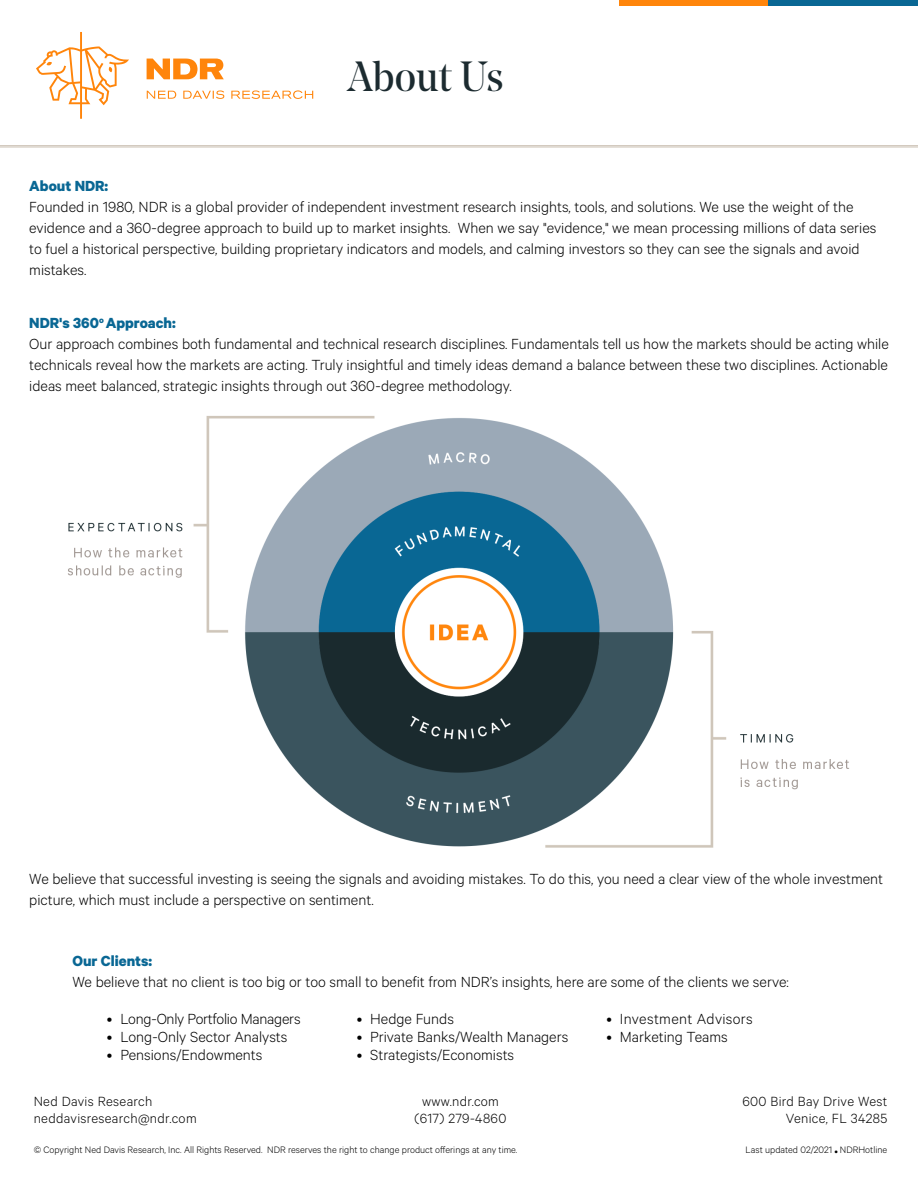
<style>
.page{position:relative;width:918px;height:1188px;background:#fff}
.page>*{position:absolute;margin:0;border:0;box-sizing:border-box;transform-origin:0 0}
.t1{font:42px "Noe Display";color:#1c2b30}
.t2{font:300 16.5px/21px "Calibre";color:#000}
.t3{font:700 16.5px "Calibre";color:#096794}
.t4{font:300 16.5px "Calibre";letter-spacing:.02em;color:#000}
.t5{font:300 15px "Calibre";letter-spacing:.02em;color:#000}
.Comment{font:300 10.5px "Calibre";color:#000}
</style>
<div class="page">
<hr style="left:0;top:145px;width:918px;height:1px;background:#d0c7bb">
<img style="left:68px;top:416px;width:781px;height:432px">
<hr style="left:0;top:146px;width:918px;height:2px;background:#d0c7bb">
<div style="left:619px;top:0;width:150px;height:5px;background:#ff850b"></div>
<div style="left:769px;top:0;width:149px;height:5px;background:#096794"></div>
<svg style="left:36px;top:32px;width:93px;height:87px"></svg>
<svg style="left:147px;top:90px;width:166px;height:9px"></svg>
<svg style="left:147px;top:59px;width:77px;height:20px"></svg>
<p class="t1" style="left:347px;top:51px;width:158px">About Us</p>
<p class="t3" style="left:29px;top:175px;width:81px">About NDR:</p>
<p class="t2" style="left:29px;top:195px;width:849px">Founded in 1980, NDR is a global provider of independent investment research insights, tools, and solutions. We use the weight of the evidence and a 360-degree approach to build up to market insights. When we say "evidence," we mean processing millions of data series to fuel a historical perspective, building proprietary indicators and models, and calming investors so they can see the signals and avoid mistakes.</p>
<p class="t3" style="left:29px;top:313px;width:148px">NDR's 360<sup>o</sup> Approach:</p>
<p class="t2" style="left:29px;top:333px;width:861px;text-align:justify">Our approach combines both fundamental and technical research disciplines. Fundamentals tell us how the markets should be acting while technicals reveal how the markets are acting. Truly insightful and timely ideas demand a balance between these two disciplines. Actionable ideas meet balanced, strategic insights through out 360-degree methodology.</p>
<p class="t2" style="left:29px;top:868px;width:855px">We believe that successful investing is seeing the signals and avoiding mistakes. To do this, you need a clear view of the whole investment picture, which must include a perspective on sentiment.</p>
<p class="t3" style="left:72px;top:951px;width:81px">Our Clients:</p>
<p class="t2" style="left:72px;top:971px;width:718px">We believe that no client is too big or too small to benefit from NDR’s insights, here are some of the clients we serve:</p>
<p class="t2" style="left:107px;top:1007px;width:195px">• Long-Only Portfolio Managers</p>
<p class="t2" style="left:357px;top:1007px;width:99px">• Hedge Funds</p>
<p class="t4" style="left:606px;top:1009px;width:148px">• Investment Advisors</p>
<p class="t2" style="left:107px;top:1026px;width:182px">• Long-Only Sector Analysts</p>
<p class="t2" style="left:357px;top:1026px;width:213px">• Private Banks/Wealth Managers</p>
<p class="t2" style="left:606px;top:1026px;width:123px">• Marketing Teams</p>
<p class="t2" style="left:107px;top:1044px;width:157px">• Pensions/Endowments</p>
<p class="t2" style="left:357px;top:1044px;width:159px">• Strategists/Economists</p>
<p class="t5" style="left:34px;top:1093px;width:120px">Ned Davis Research</p>
<p class="t5" style="left:34px;top:1109px;width:164px">neddavisresearch@ndr.com</p>
<p class="t5" style="left:422px;top:1093px;width:78px">www.ndr.com</p>
<p class="t5" style="left:415px;top:1109px;width:93px">(617) 279-4860</p>
<p class="t5" style="left:743px;top:1093px;width:146px">600 Bird Bay Drive West</p>
<p class="t5" style="left:786px;top:1109px;width:103px">Venice, FL 34285</p>
<p class="Comment" style="left:34px;top:1143px;width:485px">© Copyright Ned Davis Research, Inc. All Rights Reserved. NDR reserves the right to change product offerings at any time.</p>
<p class="Comment" style="left:746px;top:1144px;width:143px">Last updated 02/2021 • NDRHotline</p>
</div>
